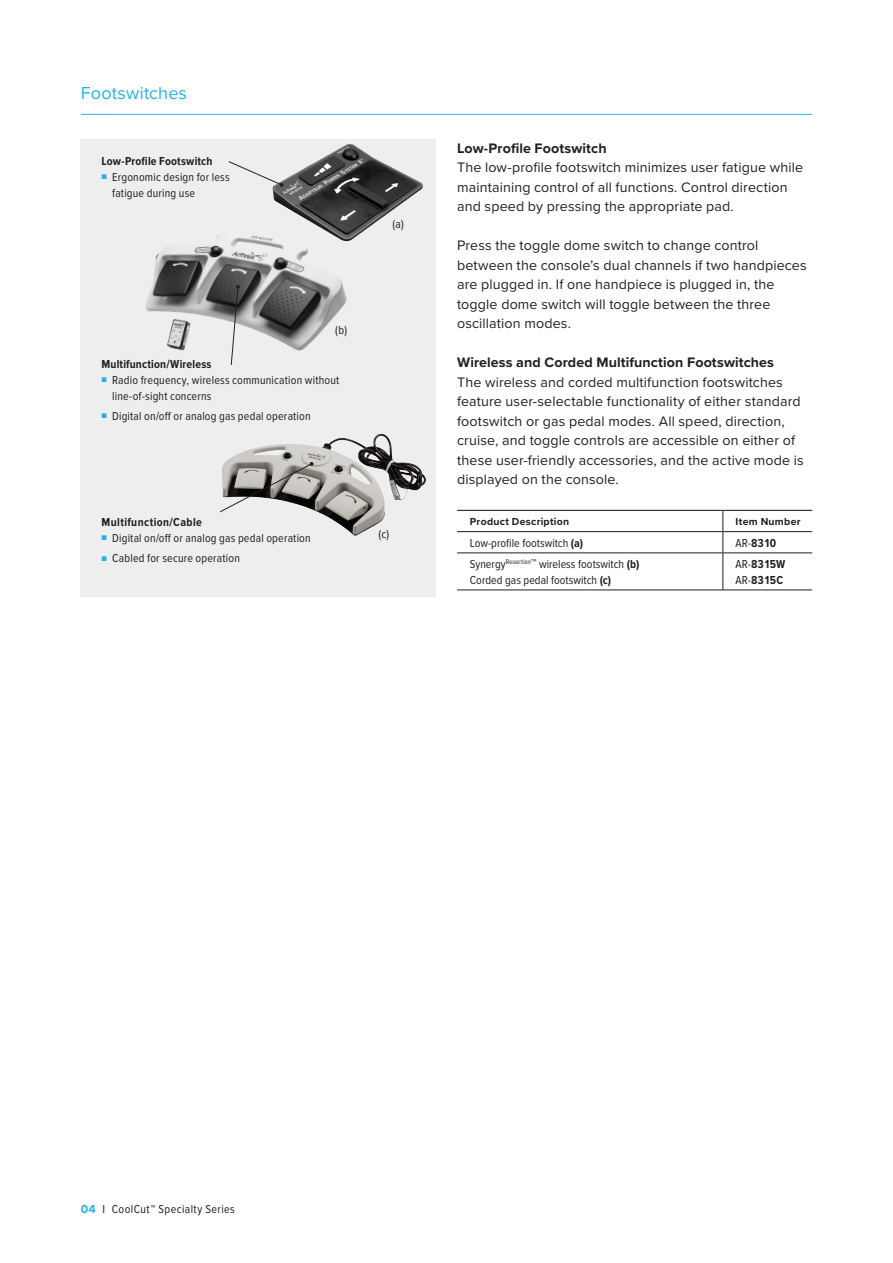
<style>
.page{position:relative;width:893px;height:1263px;background:#fff}
.page>*{position:absolute;margin:0;border:0;box-sizing:border-box;transform-origin:0 0}
.t1{font:18px "Proxima Nova";letter-spacing:.01em;color:#26b1e6}
.t2{font:14.25px/19.5px "Proxima Nova";letter-spacing:.01em;color:#231f20}
.t3{font:700 14.25px "Proxima Nova";letter-spacing:.005em;color:#231f20}
.t4{font:12px/15.8px "Proxima Nova Cond";letter-spacing:.015em;color:#231f20}
.t5{font:700 12px "Proxima Nova Cond";letter-spacing:.015em;color:#231f20}
.t6{font:12px "Proxima Nova Cond";letter-spacing:.035em;color:#231f20}
.t7{font:700 12px "Proxima Nova Cond";letter-spacing:.035em;color:#231f20}
.t8{font:700 12px/16.5px "Proxima Nova Cond";letter-spacing:-.005em;color:#231f20}
.t9{font:700 10.5px "Proxima Nova";letter-spacing:.025em;color:#231f20}
.s1{font-family:"Proxima Nova";font-size:8.25px;color:#26b1e6}
.s2{font-weight:700}
.s3{font-weight:400}
.s4{font-family:"Proxima Nova"}
.s5{font-family:"Proxima Nova";font-weight:700;color:#26b1e6}
</style>
<div class="page">
<hr style="left:81px;top:114px;width:731px;height:1px;background:#26b1e6">
<div style="left:81px;top:139px;width:355px;height:458px;background:#eeeeef"></div>
<hr style="left:457px;top:510px;width:266px;height:1px;background:#231f20">
<hr style="left:723px;top:510px;width:89px;height:1px;background:#231f20">
<hr style="left:723px;top:531px;width:89px;height:1px;background:#231f20">
<hr style="left:723px;top:553px;width:89px;height:1px;background:#231f20">
<hr style="left:723px;top:590px;width:89px;height:1px;background:#231f20">
<hr style="left:457px;top:531px;width:266px;height:1px;background:#231f20">
<hr style="left:457px;top:553px;width:266px;height:1px;background:#231f20">
<hr style="left:457px;top:590px;width:266px;height:1px;background:#231f20">
<svg style="left:723px;top:511px;width:1px;height:42px"></svg>
<hr style="left:723px;top:553px;width:1px;height:37px;background:#231f20">
<img style="left:225px;top:433px;width:201px;height:103px">
<img style="left:272px;top:144px;width:151px;height:94px">
<img style="left:146px;top:220px;width:208px;height:131px">
<svg style="left:230px;top:285px;width:10px;height:80px"></svg>
<svg style="left:220px;top:462px;width:93px;height:51px"></svg>
<svg style="left:228px;top:161px;width:55px;height:26px"></svg>
<p class="t1" style="left:81px;top:80px;width:108px">Footswitches</p>
<p class="t5" style="left:102px;top:154px;width:112px">Low-Profile Footswitch</p>
<p class="t4" style="left:112px;top:169px;width:119px;text-indent:-11px"><span class="s1">■</span> Ergonomic design for less fatigue during use</p>
<p class="t4" style="left:392px;top:216px;width:13px">(a)</p>
<p class="t4" style="left:335px;top:323px;width:13px">(b)</p>
<p class="t5" style="left:101px;top:357px;width:111px">Multifunction/Wireless</p>
<p class="t4" style="left:112px;top:372px;width:229px;text-indent:-11px"><span class="s1">■</span> Radio frequency, wireless communication without line-of-sight concerns</p>
<p class="t4" style="left:101px;top:408px;width:211px"><span class="s1">■</span> Digital on/off or analog gas pedal operation</p>
<p class="t7" style="left:102px;top:515px;width:102px">Multifunction/Cable</p>
<p class="t4" style="left:102px;top:530px;width:211px"><span class="s1">■</span> Digital on/off or analog gas pedal operation</p>
<p class="t4" style="left:102px;top:550px;width:140px"><span class="s1">■</span> Cabled for secure operation</p>
<p class="t4" style="left:378px;top:526px;width:12px">(c)</p>
<p class="t3" style="left:457px;top:137px;width:151px">Low-Profile Footswitch</p>
<p class="t2" style="left:457px;top:157px;width:347px">The low-profile footswitch minimizes user fatigue while maintaining control of all functions. Control direction and speed by pressing the appropriate pad.</p>
<p class="t2" style="left:457px;top:235px;width:351px">Press the toggle dome switch to change control between the console’s dual channels if two handpieces are plugged in. If one handpiece is plugged in, the toggle dome switch will toggle between the three oscillation modes.</p>
<p class="t3" style="left:457px;top:352px;width:318px">Wireless and Corded Multifunction Footswitches</p>
<p class="t2" style="left:457px;top:372px;width:348px">The wireless and corded multifunction footswitches feature user-selectable functionality of either standard footswitch or gas pedal modes. All speed, direction, cruise, and toggle controls are accessible on either of these user-friendly accessories, and the active mode is displayed on the console.</p>
<p class="t9" style="left:470px;top:514px;width:101px">Product Description</p>
<p class="t9" style="left:736px;top:514px;width:66px">Item Number</p>
<p class="t4" style="left:470px;top:535px;width:115px">Low-profile footswitch <span class="s2">(a)</span></p>
<p class="t5" style="left:736px;top:536px;width:42px"><span class="s3">AR-</span>8310</p>
<p class="t4" style="left:470px;top:556px;width:171px;line-height:16.5px">Synergy<sup>Resection</sup><span class="s4">™</span> wireless footswitch <span class="s2">(b)<br></span>Corded gas pedal footswitch <span class="s2">(c)</span></p>
<p class="t8" style="left:736px;top:556px;width:51px"><span class="s3">AR-</span>8315W<br><span class="s3">AR-</span>8315C</p>
<p class="t6" style="left:81px;top:1202px;width:156px"><span class="s5">04</span> I CoolCut™ Specialty Series</p>
</div>
